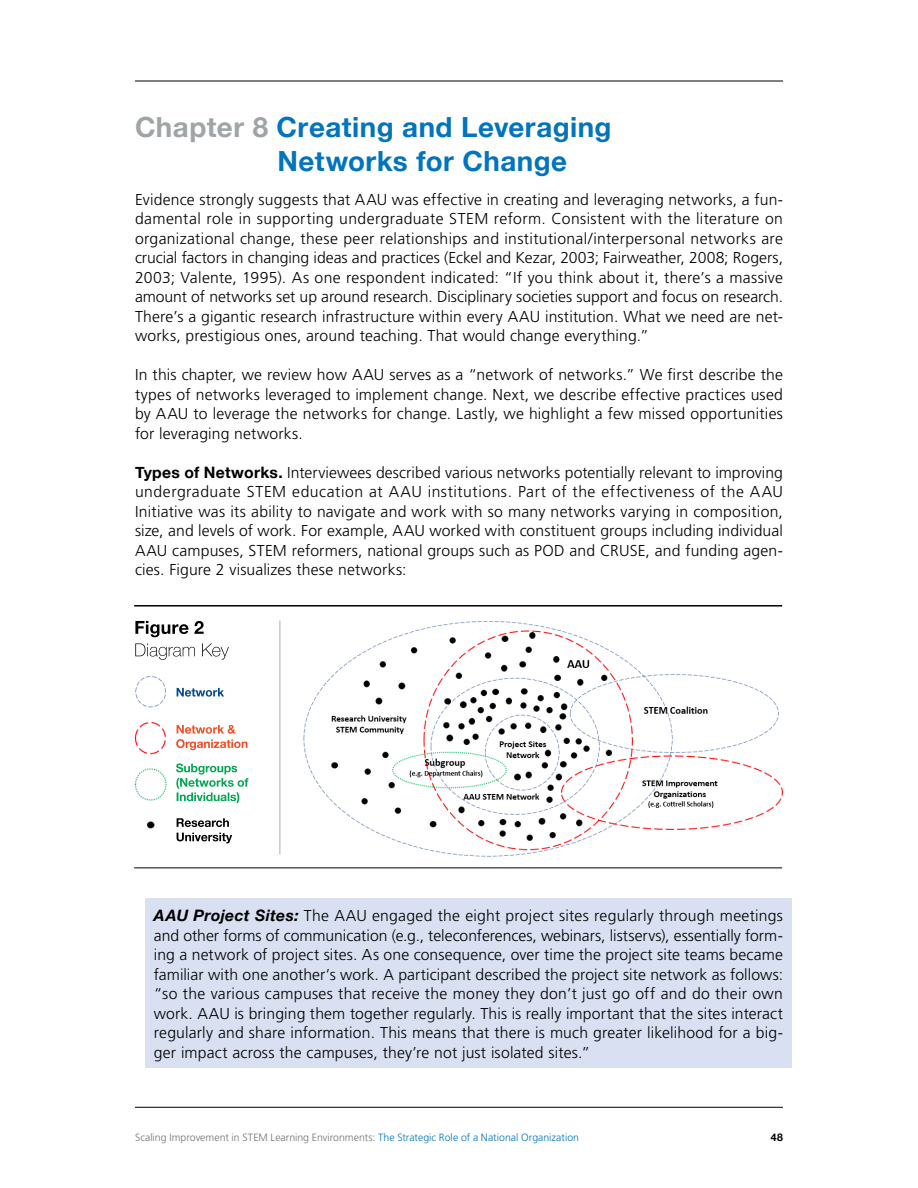
<style>
.page{position:relative;width:918px;height:1188px;background:#fff}
.page>*{position:absolute;margin:0;border:0;box-sizing:border-box;transform-origin:0 0}
.t1{font:700 27.75px/34.2px "Helvetica Neue";letter-spacing:.015em;color:#0074bc}
.t2{font:300 15.75px/19.5px "Frutiger LT Std";letter-spacing:.01em;color:#000;text-align:justify}
.t3{font:300 10.5px "Frutiger LT Std";color:#6f7273}
.t4{font:700 10.5px "Helvetica Neue";color:#000}
.s1{color:#9fa4a6}
.s2{font-family:"Helvetica Neue";font-weight:700}
.s3{font-family:"Helvetica Neue";font-weight:700;font-style:italic}
.s4{color:#0074bc}
</style>
<div class="page">
<hr style="left:135px;top:81px;width:648px;height:1px;background:#000">
<hr style="left:135px;top:1107px;width:648px;height:1px;background:#000">
<div style="left:145px;top:899px;width:647px;height:169px;background:#d8e0f2"></div>
<img style="left:303px;top:621px;width:480px;height:236px">
<img style="left:134px;top:676px;width:33px;height:153px">
<svg style="left:135px;top:643px;width:94px;height:17px"></svg>
<svg style="left:135px;top:621px;width:69px;height:16px"></svg>
<svg style="left:177px;top:833px;width:55px;height:10px"></svg>
<svg style="left:177px;top:818px;width:52px;height:9px"></svg>
<svg style="left:176px;top:763px;width:72px;height:40px"></svg>
<svg style="left:176px;top:725px;width:71px;height:25px"></svg>
<svg style="left:177px;top:688px;width:47px;height:9px"></svg>
<hr style="left:279px;top:621px;width:2px;height:233px;background:#c7c8ca">
<hr style="left:134px;top:605px;width:648px;height:2px;background:#000">
<hr style="left:134px;top:868px;width:648px;height:1px;background:#000">
<h1 class="t1" style="left:277px;top:110px;width:336px;text-indent:-142px"><span class="s1">Chapter 8</span> Creating and Leveraging<br>Networks for Change</h1>
<p class="t2" style="left:135px;top:190px;width:650px">Evidence strongly suggests that AAU was effective in creating and leveraging networks, a fun&shy;damental role in supporting undergraduate STEM reform. Consistent with the literature on organizational change, these peer relationships and institutional/interpersonal networks are crucial factors in changing ideas and practices (Eckel and Kezar, 2003; Fairweather, 2008; Rogers, 2003; Valente, 1995). As one respondent indicated: “If you think about it, there’s a massive amount of networks set up around research. Disciplinary societies support and focus on research.<br>There’s a gigantic research infrastructure within every AAU institution. What we need are net&shy;works, prestigious ones, around teaching. That would change everything.”</p>
<p class="t2" style="left:135px;top:365px;width:650px">In this chapter, we review how AAU serves as a “network of networks.” We first describe the types of networks leveraged to implement change. Next, we describe effective practices used by AAU to leverage the networks for change. Lastly, we highlight a few missed opportunities for leveraging networks.</p>
<p class="t2" style="left:135px;top:463px;width:650px"><span class="s2">Types of Networks.</span> Interviewees described various networks potentially relevant to improving undergraduate STEM education at AAU institutions. Part of the effectiveness of the AAU Initiative was its ability to navigate and work with so many networks varying in composition, size, and levels of work. For example, AAU worked with constituent groups including individual AAU campuses, STEM reformers, national groups such as POD and CRUSE, and funding agen&shy;cies. Figure 2 visualizes these networks:</p>
<p class="t2" style="left:154px;top:906px;width:631px"><span class="s3">AAU Project Sites:</span> The AAU engaged the eight project sites regularly through meetings and other forms of communication (e.g., teleconferences, webinars, listservs), essentially form&shy;ing a network of project sites. As one consequence, over time the project site teams became familiar with one another’s work. A participant described the project site network as follows: “so the various campuses that receive the money they don’t just go off and do their own work. AAU is bringing them together regularly. This is really important that the sites interact regularly and share information. This means that there is much greater likelihood for a big&shy;ger impact across the campuses, they’re not just isolated sites.”</p>
<p class="t3" style="left:135px;top:1131px;width:446px">Scaling Improvement in STEM Learning Environments: <span class="s4">The Strategic Role of a National Organization</span></p>
<p class="t4" style="left:771px;top:1129px;width:14px">48</p>
</div>
